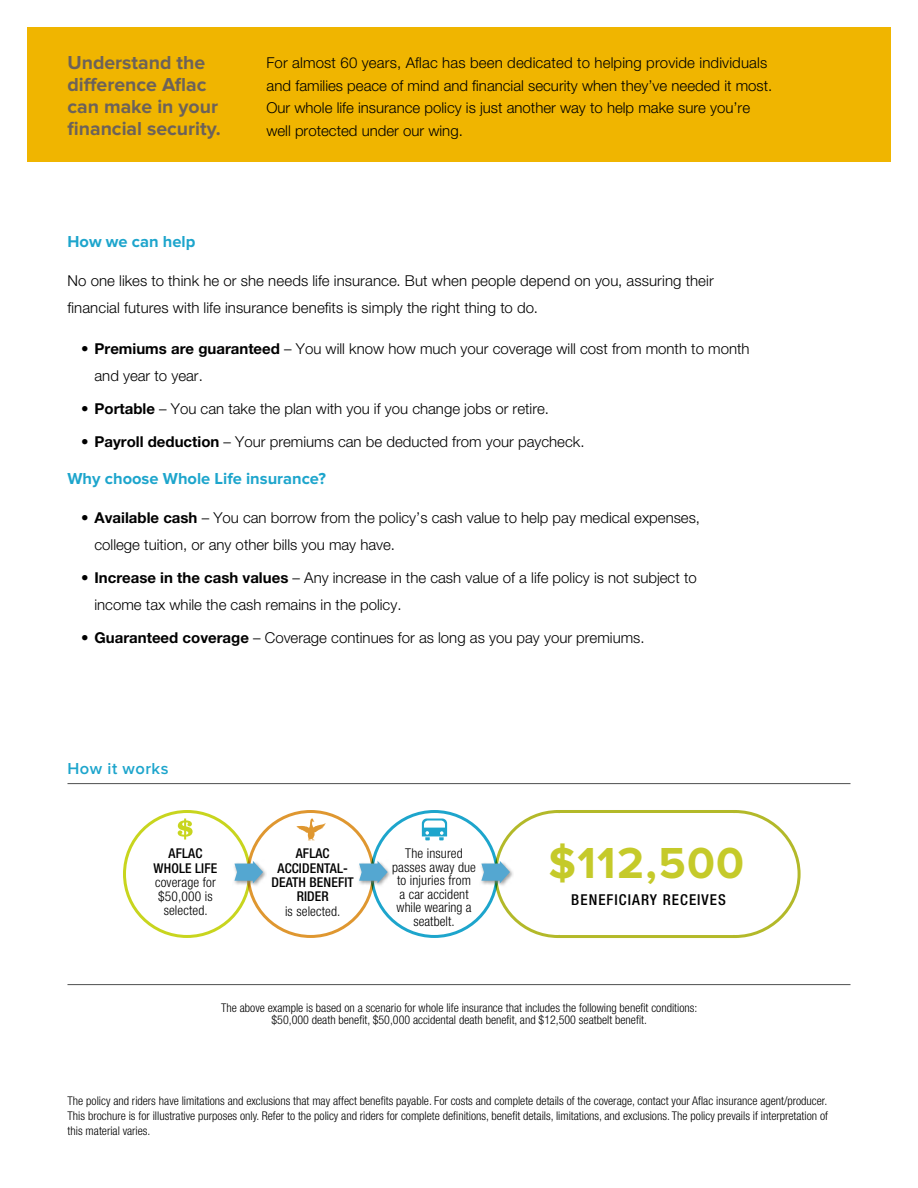
<style>
.page{position:relative;width:918px;height:1188px;background:#fff}
.page>*{position:absolute;margin:0;border:0;box-sizing:border-box;transform-origin:0 0}
.t1{font:700 45px "Proxima Nova";letter-spacing:.03em;color:#c5ca2a}
.t2{font:700 19.5px/21.8px "Proxima Nova";color:#6c625a}
.t3{font:700 16.5px "Proxima Nova";color:#1da5cc}
.t4{font:600 16.5px "Proxima Nova";letter-spacing:.03em;color:#1da5cc}
.t5{font:300 15px/27px "Helvetica Neue CELT";color:#000}
.t6{font:500 condensed 15px "Helvetica Neue LTCE";letter-spacing:.07em;color:#000}
.t7{font:300 condensed 13.5px/13.5px "Helvetica Neue LTCE";letter-spacing:.01em;color:#000;text-align:center}
.t8{font:500 condensed 13.5px/14.2px "Helvetica Neue LTCE";letter-spacing:.01em;color:#000;text-align:right}
.t9{font:300 condensed 12px/15px "Helvetica Neue LTCE";color:#000;text-align:center}
.s1{font-weight:700}
</style>
<div class="page">
<hr style="left:68px;top:783px;width:782px;height:1px;background:#606161">
<hr style="left:68px;top:984px;width:782px;height:1px;background:#606161">
<div style="left:123px;top:810px;width:128px;height:128px;border:3px solid #c8d51e;border-radius:50%"></div>
<svg style="left:481px;top:810px;width:320px;height:128px"></svg>
<div style="left:358px;top:859px;width:34px;height:28px;background:#818282;opacity:.75"></div>
<svg style="left:359px;top:861px;width:29px;height:22px"></svg>
<div style="left:233px;top:859px;width:34px;height:28px;background:#818282;opacity:.75"></div>
<svg style="left:234px;top:861px;width:29px;height:22px"></svg>
<svg style="left:422px;top:819px;width:25px;height:21px"></svg>
<svg style="left:178px;top:819px;width:15px;height:21px"></svg>
<svg style="left:296px;top:819px;width:30px;height:21px"></svg>
<div style="left:27px;top:27px;width:864px;height:135px;background:#f0b500"></div>
<h2 class="t2" style="left:68px;top:52px;width:155px">Understand the difference Aflac can make in your financial security.</h2>
<p class="t5" style="left:266px;top:52px;width:507px;line-height:22.5px">For almost 60 years, Aflac has been dedicated to helping provide individuals and families peace of mind and financial security when they’ve needed it most.<br>Our whole life insurance policy is just another way to help make sure you’re well protected under our wing.</p>
<p class="t3" style="left:68px;top:232px;width:129px">How we can help</p>
<p class="t5" style="left:68px;top:268px;width:648px">No one likes to think he or she needs life insurance. But when people depend on you, assuring their financial futures with life insurance benefits is simply the right thing to do.</p>
<p class="t5" style="left:94px;top:335px;width:657px;text-indent:-14px">• <span class="s1">Premiums are guaranteed</span> – You will know how much your coverage will cost from month to month and year to year.</p>
<p class="t5" style="left:81px;top:395px;width:470px">• <span class="s1">Portable</span> – You can take the plan with you if you change jobs or retire.</p>
<p class="t5" style="left:81px;top:428px;width:505px">• <span class="s1">Payroll deduction</span> – Your premiums can be deducted from your paycheck.</p>
<p class="t3" style="left:68px;top:469px;width:260px">Why choose Whole Life insurance?</p>
<p class="t5" style="left:94px;top:505px;width:607px;text-indent:-14px">• <span class="s1">Available cash</span> – You can borrow from the policy’s cash value to help pay medical expenses, college tuition, or any other bills you may have.</p>
<p class="t5" style="left:95px;top:565px;width:604px;text-indent:-14px">• <span class="s1">Increase in the cash values</span> – Any increase in the cash value of a life policy is not subject to income tax while the cash remains in the policy.</p>
<p class="t5" style="left:81px;top:625px;width:565px">• <span class="s1">Guaranteed coverage</span> – Coverage continues for as long as you pay your premiums.</p>
<p class="t4" style="left:68px;top:759px;width:103px">How it works</p>
<p class="t8" style="left:154px;top:846px;width:54px">AFLAC<br>WHOLE LIFE</p>
<p class="t7" style="left:155px;top:875px;width:62px;line-height:14.2px">coverage for $50,000 is selected.</p>
<p class="t8" style="left:296px;top:846px;width:15px">AFLAC</p>
<p class="t8" style="left:278px;top:860px;width:72px">ACCI DENTAL-</p>
<p class="t8" style="left:272px;top:875px;width:84px">DEATH BENEFIT</p>
<p class="t8" style="left:297px;top:889px;width:34px">RIDER</p>
<p class="t7" style="left:285px;top:904px;width:57px">is selected.</p>
<p class="t7" style="left:392px;top:847px;width:85px">The insured passes away due to injuries from<br>a car accident while wearing a seatbelt.</p>
<h1 class="t1" style="left:548px;top:837px;width:197px">$112,500</h1>
<p class="t6" style="left:571px;top:890px;width:156px">BENEFICIARY RECEIVES</p>
<p class="t9" style="left:221px;top:1002px;width:478px;line-height:12px">The above example is based on a scenario for whole life insurance that includes the following benefit conditions: $50,000 death benefit, $50,000 accidental death benefit, and $12,500 seatbelt benefit.</p>
<p class="t9" style="left:68px;top:1093px;width:762px;text-align:justify">The policy and riders have limitations and exclusions that may affect benefits payable. For costs and complete details of the coverage, contact your Aflac insurance agent/producer.<br>This brochure is for illustrative purposes only. Refer to the policy and riders for complete definitions, benefit details, limitations, and exclusions. The policy prevails if interpretation of this material varies.</p>
</div>
